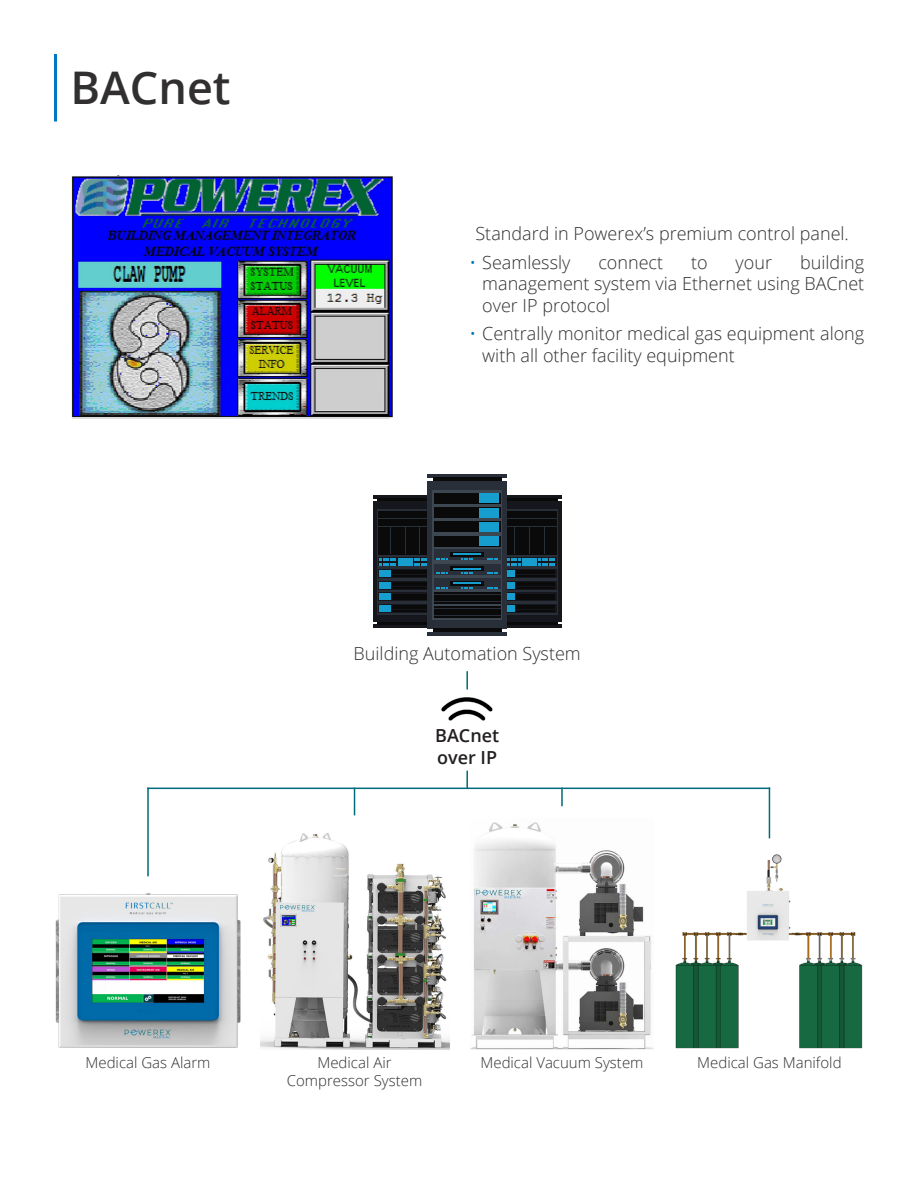
<style>
.page{position:relative;width:918px;height:1188px;background:#fff}
.page>*{position:absolute;margin:0;border:0;box-sizing:border-box;transform-origin:0 0}
.t1{font:600 45px "Open Sans";color:#312f30}
.t2{font:300 18px/21.6px "Open Sans";color:#312f30;text-align:justify}
.t3{font:600 18px/21.6px "Open Sans";color:#231f20}
.t4{font:300 15px/18px "Open Sans";color:#312f30;text-align:center}
.s1{color:#0077bf}
</style>
<div class="page">
<div style="left:497px;top:501px;width:65px;height:121px;background:#15171c"></div>
<div style="left:501px;top:509px;width:57px;height:105px;background:#282f39"></div>
<svg style="left:507px;top:581px;width:49px;height:9px"></svg>
<div style="left:502px;top:592px;width:54px;height:9px;background:#15171c"></div>
<svg style="left:507px;top:604px;width:49px;height:9px"></svg>
<hr style="left:497px;top:625px;width:65px;height:3px;background:#15171c">
<hr style="left:501px;top:622px;width:56px;height:3px;background:#0a0a0a">
<div style="left:502px;top:511px;width:54px;height:43px;background:#0a0a0a"></div>
<svg style="left:529px;top:527px;width:1px;height:27px"></svg>
<hr style="left:502px;top:518px;width:54px;height:1px;background:#282f39">
<hr style="left:502px;top:526px;width:54px;height:1px;background:#282f39">
<svg style="left:507px;top:557px;width:49px;height:9px"></svg>
<div style="left:522px;top:558px;width:15px;height:7px;background:#159ece"></div>
<svg style="left:507px;top:569px;width:49px;height:9px"></svg>
<div style="left:504px;top:570px;width:11px;height:7px;background:#159ece"></div>
<hr style="left:516px;top:575px;width:39px;height:2px;background:#0a0a0a">
<hr style="left:516px;top:573px;width:39px;height:1px;background:#0a0a0a">
<hr style="left:516px;top:570px;width:39px;height:2px;background:#0a0a0a">
<div style="left:504px;top:582px;width:11px;height:6px;background:#159ece"></div>
<hr style="left:516px;top:587px;width:39px;height:1px;background:#0a0a0a">
<hr style="left:516px;top:584px;width:39px;height:2px;background:#0a0a0a">
<hr style="left:516px;top:582px;width:39px;height:2px;background:#0a0a0a">
<div style="left:504px;top:594px;width:11px;height:6px;background:#159ece"></div>
<hr style="left:516px;top:598px;width:39px;height:2px;background:#0a0a0a">
<hr style="left:516px;top:596px;width:39px;height:2px;background:#0a0a0a">
<hr style="left:516px;top:594px;width:39px;height:2px;background:#0a0a0a">
<div style="left:504px;top:605px;width:11px;height:7px;background:#159ece"></div>
<hr style="left:516px;top:610px;width:39px;height:2px;background:#0a0a0a">
<hr style="left:516px;top:608px;width:39px;height:1px;background:#0a0a0a">
<hr style="left:516px;top:605px;width:39px;height:2px;background:#0a0a0a">
<hr style="left:497px;top:495px;width:65px;height:3px;background:#15171c">
<hr style="left:501px;top:498px;width:56px;height:3px;background:#0a0a0a">
<svg style="left:507px;top:527px;width:13px;height:38px"></svg>
<svg style="left:538px;top:527px;width:17px;height:38px"></svg>
<div style="left:373px;top:501px;width:64px;height:121px;background:#15171c"></div>
<div style="left:377px;top:509px;width:56px;height:105px;background:#282f39"></div>
<svg style="left:378px;top:581px;width:49px;height:9px"></svg>
<svg style="left:378px;top:592px;width:49px;height:9px"></svg>
<svg style="left:378px;top:604px;width:49px;height:9px"></svg>
<hr style="left:373px;top:625px;width:64px;height:3px;background:#15171c">
<hr style="left:377px;top:622px;width:56px;height:3px;background:#0a0a0a">
<div style="left:378px;top:511px;width:54px;height:43px;background:#0a0a0a"></div>
<svg style="left:405px;top:527px;width:1px;height:27px"></svg>
<hr style="left:378px;top:518px;width:54px;height:1px;background:#282f39">
<hr style="left:378px;top:526px;width:54px;height:1px;background:#282f39">
<svg style="left:378px;top:557px;width:49px;height:9px"></svg>
<div style="left:398px;top:558px;width:14px;height:7px;background:#159ece"></div>
<svg style="left:378px;top:569px;width:49px;height:9px"></svg>
<div style="left:379px;top:570px;width:12px;height:7px;background:#159ece"></div>
<hr style="left:392px;top:575px;width:38px;height:2px;background:#0a0a0a">
<hr style="left:392px;top:573px;width:38px;height:1px;background:#0a0a0a">
<hr style="left:392px;top:570px;width:38px;height:2px;background:#0a0a0a">
<div style="left:379px;top:582px;width:12px;height:6px;background:#159ece"></div>
<hr style="left:392px;top:587px;width:38px;height:1px;background:#0a0a0a">
<hr style="left:392px;top:584px;width:38px;height:2px;background:#0a0a0a">
<hr style="left:392px;top:582px;width:38px;height:2px;background:#0a0a0a">
<div style="left:379px;top:594px;width:12px;height:6px;background:#159ece"></div>
<hr style="left:392px;top:598px;width:38px;height:2px;background:#0a0a0a">
<hr style="left:392px;top:596px;width:38px;height:2px;background:#0a0a0a">
<hr style="left:392px;top:594px;width:38px;height:2px;background:#0a0a0a">
<div style="left:379px;top:605px;width:12px;height:7px;background:#159ece"></div>
<hr style="left:392px;top:610px;width:38px;height:2px;background:#0a0a0a">
<hr style="left:392px;top:608px;width:38px;height:1px;background:#0a0a0a">
<hr style="left:392px;top:605px;width:38px;height:2px;background:#0a0a0a">
<hr style="left:373px;top:495px;width:64px;height:3px;background:#15171c">
<hr style="left:377px;top:498px;width:56px;height:3px;background:#0a0a0a">
<svg style="left:379px;top:527px;width:17px;height:38px"></svg>
<div style="left:428px;top:481px;width:79px;height:148px;background:#282f39"></div>
<hr style="left:428px;top:632px;width:79px;height:4px;background:#282f39">
<hr style="left:433px;top:629px;width:68px;height:3px;background:#0a0a0a">
<svg style="left:433px;top:490px;width:69px;height:129px;fill:#3d4751"></svg>
<div style="left:434px;top:493px;width:66px;height:11px;background:#0a0a0a"></div>
<div style="left:480px;top:494px;width:19px;height:9px;background:#159ece"></div>
<div style="left:434px;top:507px;width:66px;height:11px;background:#0a0a0a"></div>
<div style="left:480px;top:508px;width:19px;height:9px;background:#159ece"></div>
<div style="left:434px;top:522px;width:66px;height:10px;background:#0a0a0a"></div>
<div style="left:480px;top:522px;width:19px;height:10px;background:#159ece"></div>
<div style="left:434px;top:536px;width:66px;height:11px;background:#0a0a0a"></div>
<div style="left:434px;top:549px;width:66px;height:11px;background:#282f39"></div>
<div style="left:450px;top:552px;width:34px;height:5px;background:#0a0a0a"></div>
<hr style="left:453px;top:553px;width:28px;height:2px;background:#159ece">
<div style="left:434px;top:564px;width:66px;height:11px;background:#282f39"></div>
<div style="left:434px;top:578px;width:66px;height:11px;background:#282f39"></div>
<svg style="left:434px;top:594px;width:66px;height:8px"></svg>
<svg style="left:434px;top:608px;width:66px;height:8px"></svg>
<hr style="left:434px;top:607px;width:66px;height:1px;background:#0a0a0a">
<hr style="left:434px;top:609px;width:66px;height:1px;background:#0a0a0a">
<hr style="left:434px;top:611px;width:66px;height:2px;background:#0a0a0a">
<hr style="left:434px;top:614px;width:66px;height:1px;background:#0a0a0a">
<hr style="left:434px;top:616px;width:66px;height:1px;background:#0a0a0a">
<hr style="left:434px;top:592px;width:66px;height:2px;background:#0a0a0a">
<hr style="left:434px;top:595px;width:66px;height:1px;background:#0a0a0a">
<hr style="left:434px;top:597px;width:66px;height:2px;background:#0a0a0a">
<hr style="left:434px;top:600px;width:66px;height:1px;background:#0a0a0a">
<hr style="left:434px;top:602px;width:66px;height:1px;background:#0a0a0a">
<div style="left:480px;top:537px;width:19px;height:9px;background:#159ece"></div>
<svg style="left:428px;top:474px;width:79px;height:4px"></svg>
<hr style="left:433px;top:478px;width:68px;height:3px;background:#0a0a0a">
<svg style="left:414px;top:526px;width:33px;height:39px"></svg>
<svg style="left:461px;top:558px;width:12px;height:2px"></svg>
<svg style="left:487px;top:558px;width:11px;height:2px"></svg>
<div style="left:450px;top:566px;width:34px;height:5px;background:#0a0a0a"></div>
<hr style="left:453px;top:568px;width:28px;height:2px;background:#159ece">
<svg style="left:436px;top:572px;width:11px;height:2px"></svg>
<svg style="left:461px;top:572px;width:12px;height:2px"></svg>
<svg style="left:487px;top:572px;width:11px;height:2px"></svg>
<hr style="left:450px;top:581px;width:34px;height:4px;background:#0a0a0a">
<hr style="left:453px;top:582px;width:28px;height:2px;background:#159ece">
<img style="left:55px;top:893px;width:186px;height:155px">
<hr style="left:147px;top:788px;width:2px;height:88px;background:#006b7b">
<hr style="left:147px;top:788px;width:623px;height:1px;background:#006b7b">
<img style="left:441px;top:697px;width:52px;height:24px">
<svg style="left:466px;top:771px;width:2px;height:17px"></svg>
<svg style="left:466px;top:671px;width:2px;height:19px"></svg>
<img style="left:675px;top:854px;width:188px;height:195px">
<hr style="left:769px;top:788px;width:1px;height:50px;background:#006b7b">
<hr style="left:54px;top:54px;width:3px;height:68px;background:#0077bf">
<img style="left:71px;top:176px;width:322px;height:242px">
<img style="left:260px;top:833px;width:189px;height:216px">
<svg style="left:354px;top:789px;width:1px;height:26px"></svg>
<svg style="left:561px;top:789px;width:2px;height:17px"></svg>
<img style="left:470px;top:822px;width:184px;height:227px">
<h1 class="t1" style="left:71px;top:57px;width:162px">BACnet</h1>
<p class="t2" style="left:476px;top:222px;width:375px">Standard in Powerex’s premium control panel.</p>
<p class="t2" style="left:469px;top:251px;width:102px"><span class="s1">•</span> Seamlessly</p>
<p class="t2" style="left:598px;top:251px;width:66px">connect</p>
<p class="t2" style="left:691px;top:251px;width:18px">to</p>
<p class="t2" style="left:736px;top:251px;width:38px">your</p>
<p class="t2" style="left:482px;top:251px;width:384px;text-indent:318px">building management system via Ethernet using BACnet over IP protocol</p>
<p class="t2" style="left:482px;top:322px;width:384px;text-indent:-13px"><span class="s1">•</span> Centrally monitor medical gas equipment along with all other facility equipment</p>
<p class="t2" style="left:354px;top:643px;width:229px">Building Automation System</p>
<p class="t3" style="left:435px;top:725px;width:66px">BACnet over IP</p>
<p class="t4" style="left:86px;top:1053px;width:126px">Medical Gas Alarm</p>
<p class="t4" style="left:287px;top:1053px;width:137px">Medical Air<br>Compressor System</p>
<p class="t4" style="left:481px;top:1053px;width:164px">Medical Vacuum System</p>
<p class="t4" style="left:697px;top:1053px;width:146px">Medical Gas Manifold</p>
</div>
